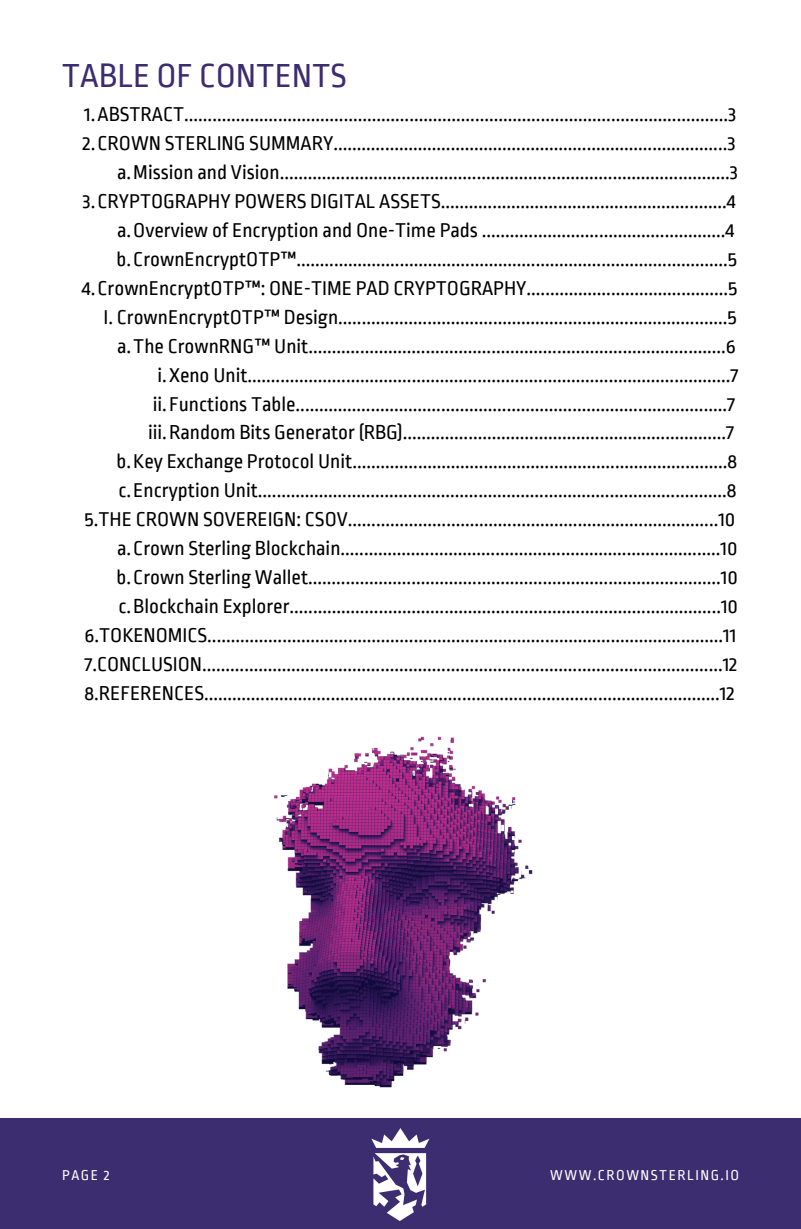
<style>
.page{position:relative;width:801px;height:1229px;background:#fff}
.page>*{position:absolute;margin:0;border:0;box-sizing:border-box;transform-origin:0 0}
.t1{font:35px "Ropa Sans";color:#3c2c70}
.t2{font:21px "Ropa Sans";color:#000}
.t3{font:15.05px "Ropa Sans";letter-spacing:.1em;color:#fff}
</style>
<div class="page">
<div style="left:0;top:1118px;width:801px;height:110px;background:#3c2c70"></div>
<img style="left:371px;top:1128px;width:59px;height:93px">
<img style="left:274px;top:736px;width:259px;height:352px">
<p class="t1" style="left:62px;top:58px;width:286px">TABLE OF CONTENTS</p>
<p class="t2" style="left:84px;top:104px;width:653px">1.ABSTRACT....................................................................................................................3</p>
<p class="t2" style="left:83px;top:133px;width:654px">2.CROWN STERLING SUMMARY....................................................................................3</p>
<p class="t2" style="left:117px;top:161px;width:622px">a.Mission and Vision................................................................................................3</p>
<p class="t2" style="left:83px;top:190px;width:654px">3.CRYPTOGRAPHY POWERS DIGITAL ASSETS.............................................................4</p>
<p class="t2" style="left:117px;top:219px;width:619px">a.Overview of Encryption and One-Time Pads ....................................................4</p>
<p class="t2" style="left:117px;top:248px;width:622px">b.CrownEncryptOTP™............................................................................................5</p>
<p class="t2" style="left:82px;top:277px;width:657px">4.CrownEncryptOTP™: ONE-TIME PAD CRYPTOGRAPHY...........................................5</p>
<p class="t2" style="left:117px;top:335px;width:620px">a.The CrownRNG™ Unit.........................................................................................6</p>
<p class="t2" style="left:158px;top:364px;width:582px">i.Xeno Unit.......................................................................................................7</p>
<p class="t2" style="left:153px;top:393px;width:583px">ii.Functions Table............................................................................................7</p>
<p class="t2" style="left:148px;top:422px;width:587px">iii.Random Bits Generator (RBG).....................................................................7</p>
<p class="t2" style="left:117px;top:451px;width:622px">b.Key Exchange Protocol Unit................................................................................8</p>
<p class="t2" style="left:118px;top:479px;width:619px">c.Encryption Unit....................................................................................................8</p>
<p class="t2" style="left:117px;top:537px;width:622px">a.Crown Sterling Blockchain.................................................................................10</p>
<p class="t2" style="left:117px;top:566px;width:623px">b.Crown Sterling Wallet........................................................................................10</p>
<p class="t2" style="left:118px;top:595px;width:621px">c.Blockchain Explorer............................................................................................10</p>
<p class="t2" style="left:103px;top:306px;width:635px">I. CrownEncryptOTP™ Design...................................................................................5</p>
<p class="t2" style="left:84px;top:508px;width:652px">5.THE CROWN SOVEREIGN: CSOV...............................................................................10</p>
<p class="t2" style="left:84px;top:624px;width:653px">6.TOKENOMICS..............................................................................................................11</p>
<p class="t2" style="left:84px;top:653px;width:654px">7.CONCLUSION...............................................................................................................12</p>
<p class="t2" style="left:84px;top:682px;width:651px">8.REFERENCES..............................................................................................................12</p>
<p class="t3" style="left:62px;top:1167px;width:49px">PAGE 2</p>
<p class="t3" style="left:550px;top:1167px;width:190px">WWW.CROWNSTERLING.IO</p>
</div>
